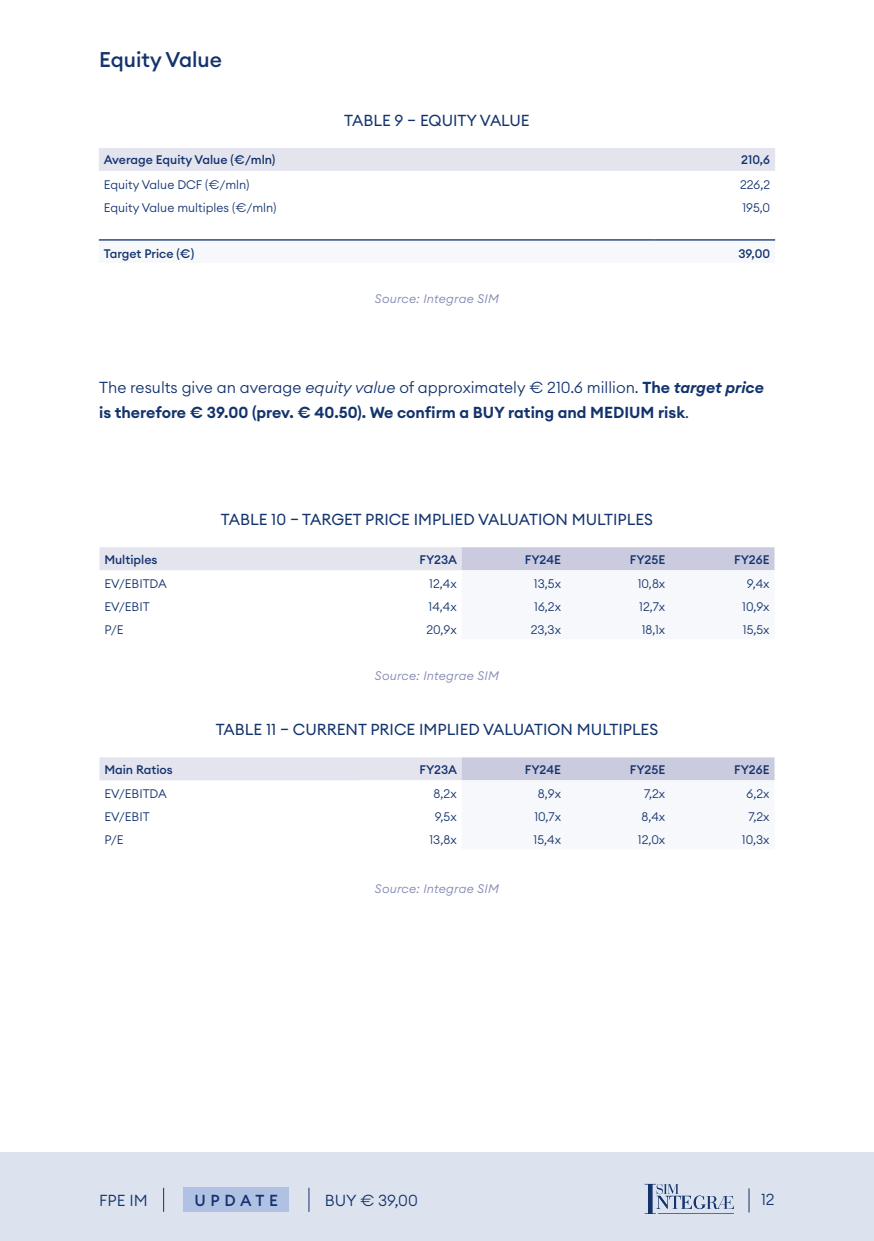
<style>
.page{position:relative;width:874px;height:1241px;background:#fff}
.page>*{position:absolute;margin:0;border:0;box-sizing:border-box;transform-origin:0 0}
.t1{font:500 21px "Euclid Circular A";color:#13336d}
.t2{font:600 15.75px/24.5px "Euclid Circular A";color:#13336d}
.t3{font:15.75px "Euclid Circular A";color:#13336d}
.t4{font:300 15.75px "Euclid Circular A";color:#13336d}
.t5{font:500 15.75px "Euclid Circular A";letter-spacing:.3em;color:#13336d}
.t6{font:300 12.25px "Euclid Circular A";color:#13336d}
.t7{font:500 12.25px "Euclid Circular A";color:#13336d}
.t8{font:italic 300 12.25px "Euclid Circular A";letter-spacing:.02em;color:#8186af}
.s1{font-weight:300}
.s2{font-weight:300;font-style:italic}
.s3{font-style:italic}
</style>
<div class="page">
<div style="left:0;top:1152px;width:873px;height:88px;background:#dde3ee"></div>
<svg style="left:163px;top:1187px;width:1px;height:24px"></svg>
<div style="left:183px;top:1187px;width:106px;height:24px;background:#b1c1e4"></div>
<svg style="left:308px;top:1187px;width:1px;height:24px"></svg>
<svg style="left:748px;top:1188px;width:1px;height:24px"></svg>
<svg style="left:644px;top:1183px;width:89px;height:30px"></svg>
<div style="left:99px;top:148px;width:675px;height:23px;background:#e4e4ef"></div>
<svg style="left:99px;top:240px;width:675px;height:1px"></svg>
<hr style="left:99px;top:239px;width:555px;height:1px;background:#13336d">
<hr style="left:654px;top:239px;width:120px;height:1px;background:#13336d">
<svg style="left:99px;top:547px;width:675px;height:23px;background:#d8d8e7"></svg>
<svg style="left:99px;top:757px;width:675px;height:24px;background:#d9dae8"></svg>
<h1 class="t1" style="left:99px;top:46px;width:124px">Equity Value</h1>
<p class="t3" style="left:344px;top:110px;width:187px">TABLE 9 – EQUITY VALUE</p>
<p class="t7" style="left:104px;top:152px;width:173px">Average Equity Value (€/mln)</p>
<p class="t7" style="left:740px;top:152px;width:30px">210,6</p>
<p class="t6" style="left:104px;top:177px;width:147px">Equity Value DCF (€/mln)</p>
<p class="t6" style="left:739px;top:177px;width:32px">226,2</p>
<p class="t6" style="left:104px;top:200px;width:174px">Equity Value multiples (€/mln)</p>
<p class="t6" style="left:742px;top:200px;width:29px">195,0</p>
<p class="t7" style="left:104px;top:245px;width:92px">Target Price (€)</p>
<p class="t7" style="left:738px;top:245px;width:33px">39,00</p>
<p class="t8" style="left:375px;top:291px;width:125px">Source: Integrae SIM</p>
<p class="t2" style="left:99px;top:375px;width:666px"><span class="s1">The results give an average</span> <span class="s2">equity value</span> <span class="s1">of approximately € 210.6 million.</span> The <span class="s3">target price </span>is therefore € 39.00 (prev. € 40.50). We confirm a BUY rating and MEDIUM risk<span class="s1">.</span></p>
<p class="t3" style="left:221px;top:509px;width:433px">TABLE 10 – TARGET PRICE IMPLIED VALUATION MULTIPLES</p>
<p class="t7" style="left:104px;top:551px;width:55px">Multiples</p>
<p class="t7" style="left:419px;top:551px;width:39px">FY23A</p>
<p class="t7" style="left:524px;top:551px;width:38px">FY24E</p>
<p class="t7" style="left:629px;top:551px;width:37px">FY25E</p>
<p class="t7" style="left:733px;top:551px;width:37px">FY26E</p>
<p class="t6" style="left:104px;top:576px;width:64px">EV/EBITDA</p>
<p class="t6" style="left:429px;top:576px;width:29px">12,4x</p>
<p class="t6" style="left:533px;top:576px;width:29px">13,5x</p>
<p class="t6" style="left:637px;top:576px;width:29px">10,8x</p>
<p class="t6" style="left:746px;top:576px;width:24px">9,4x</p>
<p class="t6" style="left:104px;top:599px;width:47px">EV/EBIT</p>
<p class="t6" style="left:428px;top:599px;width:30px">14,4x</p>
<p class="t6" style="left:534px;top:599px;width:28px">16,2x</p>
<p class="t6" style="left:639px;top:599px;width:28px">12,7x</p>
<p class="t6" style="left:741px;top:599px;width:29px">10,9x</p>
<p class="t6" style="left:104px;top:622px;width:21px">P/E</p>
<p class="t6" style="left:426px;top:622px;width:32px">20,9x</p>
<p class="t6" style="left:530px;top:622px;width:32px">23,3x</p>
<p class="t6" style="left:641px;top:622px;width:25px">18,1x</p>
<p class="t6" style="left:742px;top:622px;width:28px">15,5x</p>
<p class="t8" style="left:375px;top:667px;width:125px">Source: Integrae SIM</p>
<p class="t3" style="left:215px;top:719px;width:444px">TABLE 11 – CURRENT PRICE IMPLIED VALUATION MULTIPLES</p>
<p class="t7" style="left:104px;top:761px;width:70px">Main Ratios</p>
<p class="t7" style="left:419px;top:761px;width:39px">FY23A</p>
<p class="t7" style="left:524px;top:761px;width:38px">FY24E</p>
<p class="t7" style="left:629px;top:761px;width:37px">FY25E</p>
<p class="t7" style="left:733px;top:761px;width:37px">FY26E</p>
<p class="t6" style="left:104px;top:786px;width:64px">EV/EBITDA</p>
<p class="t6" style="left:433px;top:786px;width:25px">8,2x</p>
<p class="t6" style="left:537px;top:786px;width:25px">8,9x</p>
<p class="t6" style="left:643px;top:786px;width:23px">7,2x</p>
<p class="t6" style="left:746px;top:786px;width:24px">6,2x</p>
<p class="t6" style="left:104px;top:809px;width:47px">EV/EBIT</p>
<p class="t6" style="left:434px;top:809px;width:23px">9,5x</p>
<p class="t6" style="left:534px;top:809px;width:28px">10,7x</p>
<p class="t6" style="left:641px;top:809px;width:25px">8,4x</p>
<p class="t6" style="left:748px;top:809px;width:23px">7,2x</p>
<p class="t6" style="left:104px;top:832px;width:21px">P/E</p>
<p class="t6" style="left:429px;top:832px;width:29px">13,8x</p>
<p class="t6" style="left:533px;top:832px;width:29px">15,4x</p>
<p class="t6" style="left:637px;top:832px;width:29px">12,0x</p>
<p class="t6" style="left:741px;top:832px;width:29px">10,3x</p>
<p class="t8" style="left:375px;top:881px;width:125px">Source: Integrae SIM</p>
<p class="t4" style="left:99px;top:1189px;width:50px">FPE IM</p>
<p class="t5" style="left:194px;top:1190px;width:85px">UPDATE</p>
<p class="t4" style="left:325px;top:1189px;width:94px">BUY € 39,00</p>
<p class="t4" style="left:760px;top:1188px;width:15px">12</p>
</div>
